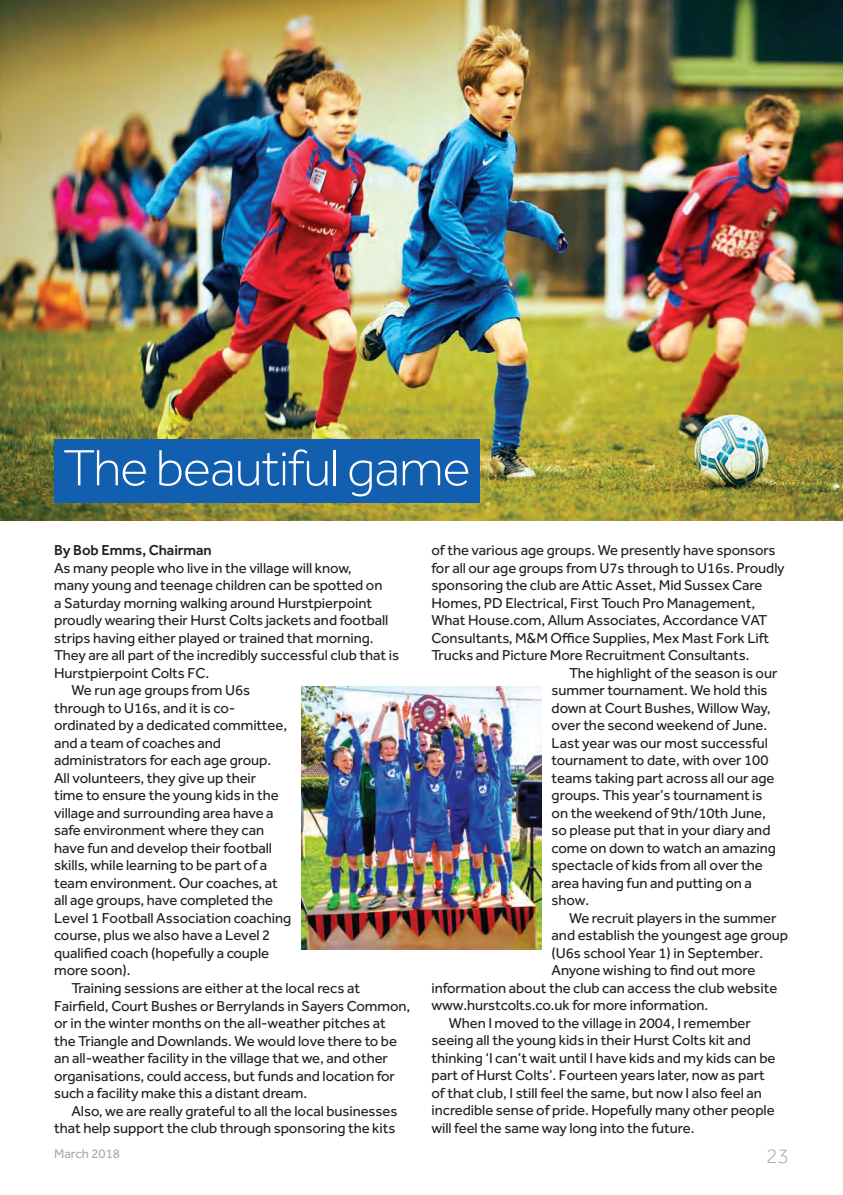
<style>
.page{position:relative;width:843px;height:1195px;background:#fff}
.page>*{position:absolute;margin:0;border:0;box-sizing:border-box;transform-origin:0 0}
.t1{font:300 52.5px "Effra";letter-spacing:-.02em;color:#fff}
.t2{font:300 21px "Effra";color:#a8a9ad}
.t3{font:14.88px "Effra";letter-spacing:-.005em;color:#231f20}
.t4{font:500 14.88px "Effra";letter-spacing:-.005em;color:#231f20}
.t5{font:13.12px "Effra";color:#a8a9ad}
</style>
<div class="page">
<img style="left:0;top:0;width:842px;height:520px">
<div style="left:54px;top:439px;width:425px;height:63px;background:#115fae"></div>
<img style="left:301px;top:686px;width:240px;height:263px">
<h1 class="t1" style="left:63px;top:438px;width:409px">The beautiful game</h1>
<p class="t4" style="left:54px;top:541px;width:159px">By Bob Emms, Chairman</p>
<p class="t3" style="left:54px;top:559px;width:299px">As many people who live in the village will know,</p>
<p class="t3" style="left:54px;top:576px;width:330px">many young and teenage children can be spotted on</p>
<p class="t3" style="left:54px;top:594px;width:319px">a Saturday morning walking around Hurstpierpoint</p>
<p class="t3" style="left:54px;top:611px;width:335px">proudly wearing their Hurst Colts jackets and football</p>
<p class="t3" style="left:54px;top:629px;width:321px">strips having either played or trained that morning.</p>
<p class="t3" style="left:54px;top:646px;width:346px">They are all part of the incredibly successful club that is</p>
<p class="t3" style="left:54px;top:664px;width:156px">Hurstpierpoint Colts FC.</p>
<p class="t3" style="left:71px;top:681px;width:180px">We run age groups from U6s</p>
<p class="t3" style="left:54px;top:699px;width:183px">through to U16s, and it is co-</p>
<p class="t3" style="left:54px;top:716px;width:234px">ordinated by a dedicated committee,</p>
<p class="t3" style="left:54px;top:734px;width:168px">and a team of coaches and</p>
<p class="t3" style="left:54px;top:751px;width:218px">administrators for each age group.</p>
<p class="t3" style="left:54px;top:769px;width:204px">All volunteers, they give up their</p>
<p class="t3" style="left:54px;top:786px;width:226px">time to ensure the young kids in the</p>
<p class="t3" style="left:54px;top:804px;width:221px">village and surrounding area have a</p>
<p class="t3" style="left:54px;top:821px;width:212px">safe environment where they can</p>
<p class="t3" style="left:54px;top:839px;width:219px">have fun and develop their football</p>
<p class="t3" style="left:54px;top:856px;width:214px">skills, while learning to be part of a</p>
<p class="t3" style="left:54px;top:874px;width:225px">team environment. Our coaches, at</p>
<p class="t3" style="left:54px;top:891px;width:220px">all age groups, have completed the</p>
<p class="t3" style="left:54px;top:909px;width:238px">Level 1 Football Association coaching</p>
<p class="t3" style="left:54px;top:926px;width:218px">course, plus we also have a Level 2</p>
<p class="t3" style="left:54px;top:944px;width:216px">qualified coach (hopefully a couple</p>
<p class="t3" style="left:54px;top:961px;width:78px">more soon).</p>
<p class="t3" style="left:71px;top:979px;width:290px">Training sessions are either at the local recs at</p>
<p class="t3" style="left:54px;top:996px;width:357px">Fairfield, Court Bushes or Berrylands in Sayers Common,</p>
<p class="t3" style="left:54px;top:1014px;width:333px">or in the winter months on the all-weather pitches at</p>
<p class="t3" style="left:54px;top:1031px;width:344px">the Triangle and Downlands. We would love there to be</p>
<p class="t3" style="left:54px;top:1049px;width:335px">an all-weather facility in the village that we, and other</p>
<p class="t3" style="left:54px;top:1066px;width:342px">organisations, could access, but funds and location for</p>
<p class="t3" style="left:54px;top:1084px;width:254px">such a facility make this a distant dream.</p>
<p class="t3" style="left:71px;top:1101px;width:327px">Also, we are really grateful to all the local businesses</p>
<p class="t3" style="left:54px;top:1119px;width:342px">that help support the club through sponsoring the kits</p>
<p class="t3" style="left:431px;top:541px;width:345px">of the various age groups. We presently have sponsors</p>
<p class="t3" style="left:431px;top:559px;width:354px">for all our age groups from U7s through to U16s. Proudly</p>
<p class="t3" style="left:431px;top:576px;width:332px">sponsoring the club are Attic Asset, Mid Sussex Care</p>
<p class="t3" style="left:431px;top:594px;width:325px">Homes, PD Electrical, First Touch Pro Management,</p>
<p class="t3" style="left:431px;top:611px;width:337px">What House.com, Allum Associates, Accordance VAT</p>
<p class="t3" style="left:431px;top:629px;width:339px">Consultants, M&amp;M Office Supplies, Mex Mast Fork Lift</p>
<p class="t3" style="left:431px;top:646px;width:319px">Trucks and Picture More Recruitment Consultants.</p>
<p class="t3" style="left:568px;top:664px;width:210px">The highlight of the season is our</p>
<p class="t3" style="left:551px;top:681px;width:217px">summer tournament. We hold this</p>
<p class="t3" style="left:551px;top:699px;width:220px">down at Court Bushes, Willow Way,</p>
<p class="t3" style="left:551px;top:716px;width:217px">over the second weekend of June.</p>
<p class="t3" style="left:551px;top:734px;width:218px">Last year was our most successful</p>
<p class="t3" style="left:551px;top:751px;width:218px">tournament to date, with over 100</p>
<p class="t3" style="left:551px;top:768px;width:224px">teams taking part across all our age</p>
<p class="t3" style="left:551px;top:786px;width:212px">groups. This year’s tournament is</p>
<p class="t3" style="left:551px;top:803px;width:215px">on the weekend of 9th/10th June,</p>
<p class="t3" style="left:551px;top:821px;width:220px">so please put that in your diary and</p>
<p class="t3" style="left:551px;top:838px;width:226px">come on down to watch an amazing</p>
<p class="t3" style="left:551px;top:856px;width:213px">spectacle of kids from all over the</p>
<p class="t3" style="left:551px;top:873px;width:202px">area having fun and putting on a</p>
<p class="t3" style="left:551px;top:891px;width:39px">show.</p>
<p class="t3" style="left:568px;top:908px;width:209px">We recruit players in the summer</p>
<p class="t3" style="left:551px;top:926px;width:238px">and establish the youngest age group</p>
<p class="t3" style="left:551px;top:943px;width:213px">(U6s school Year 1) in September.</p>
<p class="t3" style="left:551px;top:961px;width:205px">Anyone wishing to find out more</p>
<p class="t3" style="left:431px;top:978px;width:347px">information about the club can access the club website</p>
<p class="t3" style="left:431px;top:996px;width:278px">www.hurstcolts.co.uk for more information.</p>
<p class="t3" style="left:448px;top:1013px;width:303px">When I moved to the village in 2004, I remember</p>
<p class="t3" style="left:431px;top:1031px;width:321px">seeing all the young kids in their Hurst Colts kit and</p>
<p class="t3" style="left:431px;top:1048px;width:345px">thinking ‘I can’t wait until I have kids and my kids can be</p>
<p class="t3" style="left:431px;top:1066px;width:335px">part of Hurst Colts’. Fourteen years later, now as part</p>
<p class="t3" style="left:431px;top:1083px;width:332px">of that club, I still feel the same, but now I also feel an</p>
<p class="t3" style="left:431px;top:1101px;width:344px">incredible sense of pride. Hopefully many other people</p>
<p class="t3" style="left:431px;top:1118px;width:264px">will feel the same way long into the future.</p>
<p class="t5" style="left:54px;top:1145px;width:67px">March 2018</p>
<h2 class="t2" style="left:765px;top:1143px;width:24px">23</h2>
</div>
